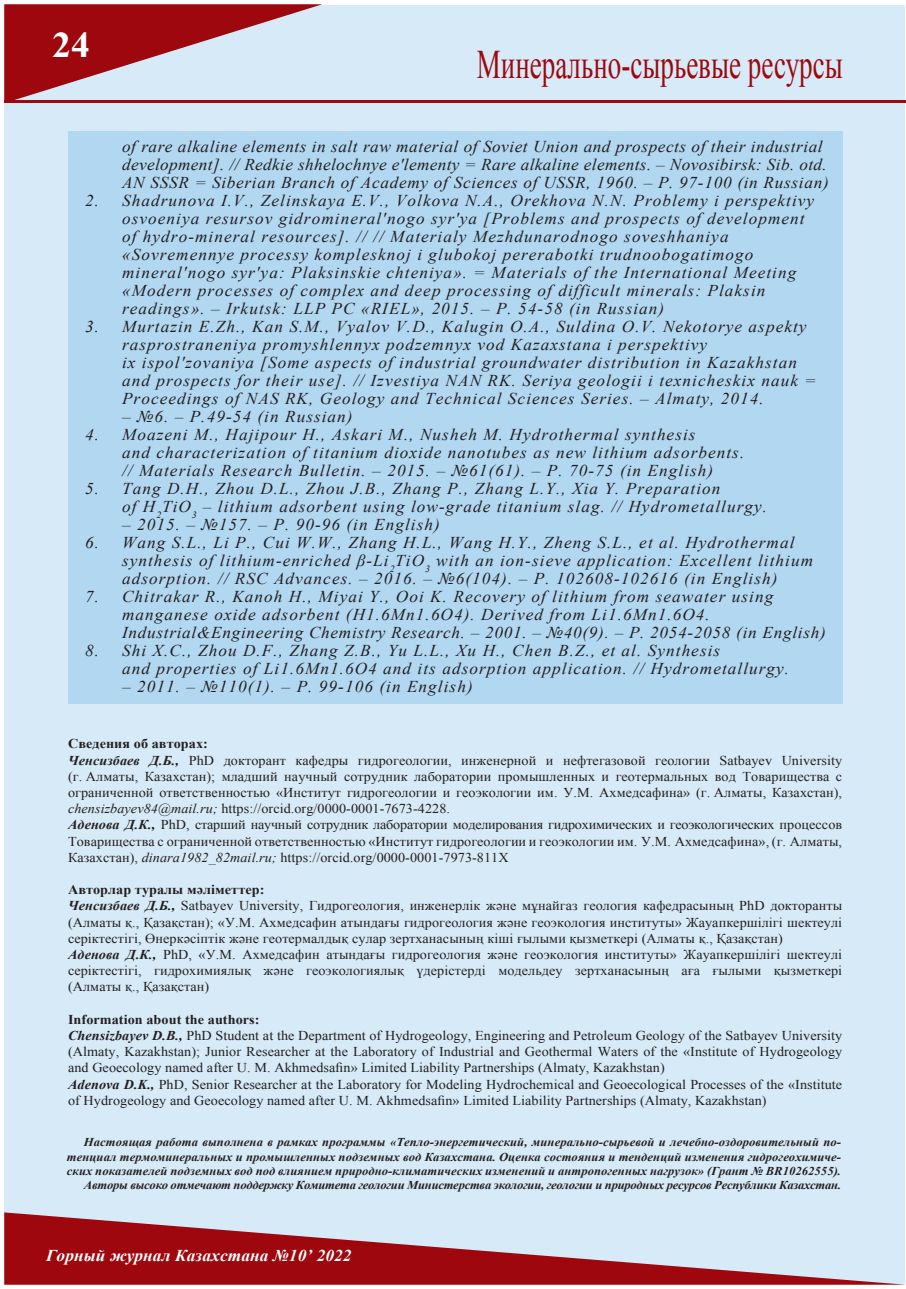
<style>
.page{position:relative;width:906px;height:1289px;background:#fff}
.page>*{position:absolute;margin:0;border:0;box-sizing:border-box;transform-origin:0 0}
.t1{font:40.5px "Times New Roman";color:#9d070d;scale:.67 1}
.t2{font:700 36px "Times New Roman";color:#fff;scale:1.05 1}
.t3{font:italic 16.5px/18px "Times New Roman";letter-spacing:.06em;color:#231f20;scale:1.05 1}
.t4{font:italic 16.5px/18px "Times New Roman";letter-spacing:.03em;color:#231f20;scale:1.05 1}
.t5{font:italic 700 16.5px "Times New Roman";letter-spacing:.005em;color:#fff;scale:1.05 1}
.t6{font:13.5px/16.2px "Times New Roman";letter-spacing:.005em;color:#231f20;scale:1.05 1}
.t7{font:italic 700 12px/14.4px "Times New Roman";letter-spacing:.005em;color:#231f20;text-align:right;scale:1.05 1}
.s1{font-weight:700}
.s2{font-weight:700;font-style:italic}
.s3{font-style:italic}
</style>
<div class="page">
<div style="left:4px;top:5px;width:900px;height:1278px;background:#d7eaf7"></div>
<svg style="left:4px;top:4px;width:318px;height:96px"></svg>
<svg style="left:4px;top:1212px;width:901px;height:72px"></svg>
<hr style="left:4px;top:100px;width:902px;height:3px;background:#9d070d">
<div style="left:68px;top:132px;width:774px;height:572px;background:#b1d7f1"></div>
<h2 class="t2" style="left:52px;top:20px;width:38px">24</h2>
<h1 class="t1" style="left:477px;top:37px;width:547px">Минерально-сырьевые ресурсы</h1>
<p class="t4" style="left:122px;top:137px;width:674px">of rare alkaline elements in salt raw material of Soviet Union and prospects of their industrial development]. // Redkie shhelochnye e'lementy = Rare alkaline elements. – Novosibirsk: Sib. otd.<br>AN SSSR = Siberian Branch of Academy of Sciences of USSR, 1960. – P. 97-100 (in Russian)</p>
<p class="t3" style="left:122px;top:191px;width:661px;text-indent:-37px">2. Shadrunova I.V., Zelinskaya E.V., Volkova N.A., Orekhova N.N. Problemy i perspektivy osvoeniya resursov gidromineral'nogo syr'ya [Problems and prospects of development of hydro-mineral resources]. // // Materialy Mezhdunarodnogo soveshhaniya «Sovremennye processy komplesknoj i glubokoj pererabotki trudnoobogatimogo mineral'nogo syr'ya: Plaksinskie chteniya». = Materials of the International Meeting «Modern processes of complex and deep processing of difficult minerals: Plaksin readings». – Irkutsk: LLP PC «RIEL», 2015. – P. 54-58 (in Russian)</p>
<p class="t3" style="left:122px;top:317px;width:662px;text-indent:-37px">3. Murtazin E.Zh., Kan S.M., Vyalov V.D., Kalugin O.A., Suldina O.V. Nekotorye aspekty rasprostraneniya promyshlennyx podzemnyx vod Kazaxstana i perspektivy<br>ix ispol'zovaniya [Some aspects of industrial groundwater distribution in Kazakhstan and prospects for their use]. // Izvestiya NAN RK. Seriya geologii i texnicheskix nauk = Proceedings of NAS RK, Geology and Technical Sciences Series. – Almaty, 2014.</p>
<p class="t3" style="left:122px;top:407px;width:221px">– №6. – P.49-54 (in Russian)</p>
<p class="t3" style="left:122px;top:425px;width:594px;text-indent:-37px">4. Moazeni M., Hajipour H., Askari M., Nusheh M. Hydrothermal synthesis<br>and characterization of titanium dioxide nanotubes as new lithium adsorbents. // Materials Research Bulletin. – 2015. – №61(61). – P. 70-75 (in English)</p>
<p class="t3" style="left:122px;top:479px;width:616px;text-indent:-37px">5. Tang D.H., Zhou D.L., Zhou J.B., Zhang P., Zhang L.Y., Xia Y. Preparation<br>of H<sub>2</sub>TiO<sub>3</sub> – lithium adsorbent using low-grade titanium slag. // Hydrometallurgy.</p>
<p class="t3" style="left:122px;top:515px;width:304px">– 2015. – №157. – P. 90-96 (in English)</p>
<p class="t3" style="left:122px;top:533px;width:660px;text-indent:-37px">6. Wang S.L., Li P., Cui W.W., Zhang H.L., Wang H.Y., Zheng S.L., et al. Hydrothermal synthesis of lithium-enriched β-Li<sub>2</sub>TiO<sub>3</sub> with an ion-sieve application: Excellent lithium adsorption. // RSC Advances. – 2016. – №6(104). – P. 102608-102616 (in English)</p>
<p class="t3" style="left:122px;top:587px;width:671px;text-indent:-37px">7. Chitrakar R., Kanoh H., Miyai Y., Ooi K. Recovery of lithium from seawater using manganese oxide adsorbent (H1.6Mn1.6O4). Derived from Li1.6Mn1.6O4.<br>Industrial&amp;Engineering Chemistry Research. – 2001. – №40(9). – P. 2054-2058 (in English)</p>
<p class="t3" style="left:122px;top:641px;width:637px;text-indent:-37px">8. Shi X.C., Zhou D.F., Zhang Z.B., Yu L.L., Xu H., Chen B.Z., et al. Synthesis<br>and properties of Li1.6Mn1.6O4 and its adsorption application. // Hydrometallurgy.</p>
<p class="t3" style="left:122px;top:677px;width:335px">– 2011. – №110(1). – P. 99-106 (in English)</p>
<p class="t6" style="left:68px;top:735px;width:739px"><span class="s1">Сведения об авторах:<br></span><span class="s2">Ченсизбаев Д.Б.,</span> PhD докторант кафедры гидрогеологии, инженерной и нефтегазовой геологии Satbayev University (г. Алматы, Казахстан); младший научный сотрудник лаборатории промышленных и геотермальных вод Товарищества с ограниченной ответственностью «Институт гидрогеологии и геоэкологии им. У.М. Ахмедсафина» (г. Алматы, Казахстан), <span class="s3">chensizbayev84@mail.ru;</span> https://orcid.org/0000-0001-7673-4228.<br><span class="s2">Аденова Д.К.,</span> PhD, старший научный сотрудник лаборатории моделирования гидрохимических и геоэкологических процессов Товарищества с ограниченной ответственностью «Институт гидрогеологии и геоэкологии им. У.М. Ахмедсафина», (г. Алматы, Казахстан), <span class="s3">dinara1982_82mail.ru;</span> https://orcid.org/0000-0001-7973-811X</p>
<p class="t6" style="left:68px;top:881px;width:739px"><span class="s1">Авторлар туралы мәліметтер:<br></span><span class="s2">Ченсизбаев Д.Б.,</span> Satbayev University, Гидрогеология, инженерлік және мұнайгаз геология кафедрасының PhD докторанты (Алматы қ., Қазақстан); «У.М. Ахмедсафин атындағы гидрогеология және геоэкология институты» Жауапкершілігі шектеулі серіктестігі, Өнеркәсіптік және геотермалдық сулар зертханасының кіші ғылыми қызметкері (Алматы қ., Қазақстан)<br><span class="s2">Аденова Д.К.,</span> PhD, «У.М. Ахмедсафин атындағы гидрогеология және геоэкология институты» Жауапкершілігі шектеулі серіктестігі, гидрохимиялық және геоэкологиялық үдерістерді модельдеу зертханасының аға ғылыми қызметкері (Алматы қ., Қазақстан)</p>
<p class="t6" style="left:68px;top:1010px;width:739px"><span class="s1">Information about the authors:<br></span><span class="s2">Chensizbayev D.B.,</span> PhD Student at the Department of Hydrogeology, Engineering and Petroleum Geology of the Satbayev University (Almaty, Kazakhstan); Junior Researcher at the Laboratory of Industrial and Geothermal Waters of the «Institute of Hydrogeology and Geoecology named after U. M. Akhmedsafin» Limited Liability Partnerships (Almaty, Kazakhstan)<br><span class="s2">Adenova D.K.,</span> PhD, Senior Researcher at the Laboratory for Modeling Hydrochemical and Geoecological Processes of the «Institute of Hydrogeology and Geoecology named after U. M. Akhmedsafin» Limited Liability Partnerships (Almaty, Kazakhstan)</p>
<p class="t7" style="left:67px;top:1134px;width:739px">Настоящая работа выполнена в рамках программы «Тепло-энергетический, минерально-сырьевой и лечебно-оздоровительный по&shy;тенциал термоминеральных и промышленных подземных вод Казахстана. Оценка состояния и тенденций изменения гидрогеохимиче&shy;ских показателей подземных вод под влиянием природно-климатических изменений и антропогенных нагрузок» (Грант № BR10262555).<br>Авторы высоко отмечают поддержку Комитета геологии Министерства экологии, геологии и природных ресурсов Республики Казахстан.</p>
<p class="t5" style="left:46px;top:1244px;width:292px">Горный журнал Казахстана №10’ 2022</p>
</div>
